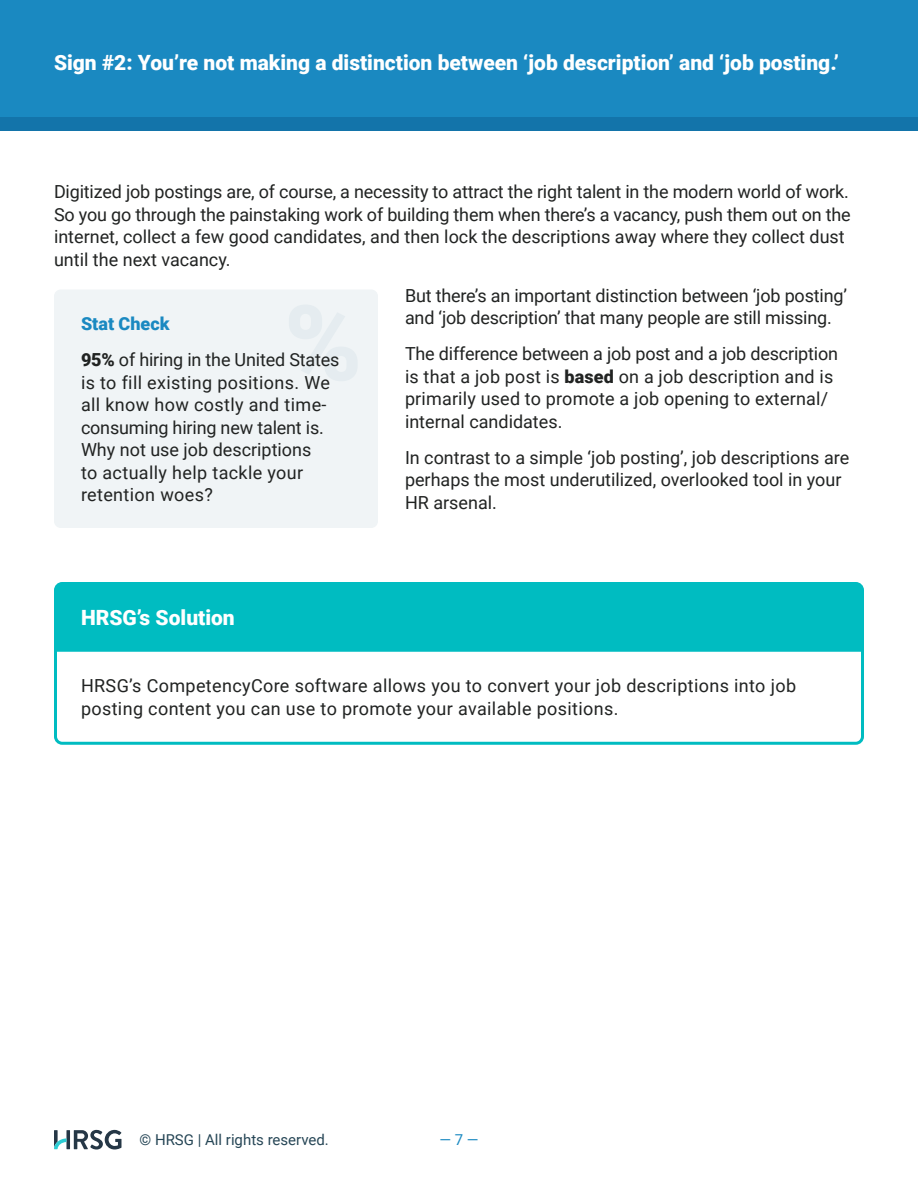
<style>
.page{position:relative;width:918px;height:1188px;background:#fff}
.page>*{position:absolute;margin:0;border:0;box-sizing:border-box;transform-origin:0 0}
.t1{font:900 105px "Roboto";color:#dae5ea}
.t2{font:900 21px "Roboto";color:#fff}
.t3{font:18px/22.5px "Roboto";color:#212322}
.t4{font:18px/22.5px "Roboto";letter-spacing:.02em;color:#212322}
.t5{font:15px "Roboto";color:#264656}
.t6{font:15px "Roboto";color:#1a89c1}
.s1{font-weight:900}
.s2{font-weight:900;color:#1a89c1}
</style>
<div class="page">
<svg style="left:74px;top:1130px;width:47px;height:20px"></svg>
<svg style="left:66px;top:1130px;width:4px;height:19px"></svg>
<svg style="left:54px;top:1130px;width:12px;height:19px"></svg>
<div style="left:58px;top:586px;width:802px;height:66px;background:#00bcc1"></div>
<div style="left:0;top:0;width:918px;height:124px;background:#1a89c1"></div>
<div style="left:0;top:117px;width:918px;height:13px;background:#1374aa"></div>
<div style="left:54px;top:582px;width:810px;height:163px;border:3px solid #00bcc1;border-radius:7px"></div>
<div style="left:54px;top:289px;width:324px;height:239px;background:#f0f4f6;border-radius:7px"></div>
<p class="t2" style="left:54px;top:48px;width:786px">Sign #2: You’re not making a distinction between ‘job description’ and ‘job posting.’</p>
<p class="t3" style="left:54px;top:180px;width:798px">Digitized job postings are, of course, a necessity to attract the right talent in the modern world of work.<br>So you go through the painstaking work of building them when there’s a vacancy, push them out on the internet, collect a few good candidates, and then lock the descriptions away where they collect dust until the next vacancy.</p>
<p class="t3" style="left:405px;top:283px;width:443px">But there’s an important distinction between ‘job posting’ and ‘job description’ that many people are still missing.</p>
<p class="t3" style="left:405px;top:342px;width:435px">The difference between a job post and a job description is that a job post is <span class="s1">based</span> on a job description and is primarily used to promote a job opening to external/ internal candidates.</p>
<p class="t3" style="left:405px;top:445px;width:446px">In contrast to a simple ‘job posting’, job descriptions are perhaps the most underutilized, overlooked tool in your<br>HR arsenal.</p>
<h1 class="t1" style="left:284px;top:269px;width:79px">%</h1>
<p class="t3" style="left:81px;top:305px;width:260px;line-height:36px"><span class="s2">Stat Check<br></span><span class="s1">95%</span> of hiring in the United States</p>
<p class="t4" style="left:81px;top:370px;width:250px">is to fill existing positions. We all know how costly and time&shy;consuming hiring new talent is.<br>Why not use job descriptions to actually help tackle your retention woes?</p>
<p class="t2" style="left:81px;top:603px;width:155px">HRSG’s Solution</p>
<p class="t4" style="left:81px;top:674px;width:717px">HRSG’s CompetencyCore software allows you to convert your job descriptions into job posting content you can use to promote your available positions.</p>
<p class="t5" style="left:140px;top:1129px;width:191px">© HRSG | All rights reserved.</p>
<p class="t6" style="left:439px;top:1129px;width:41px">— 7 —</p>
</div>
